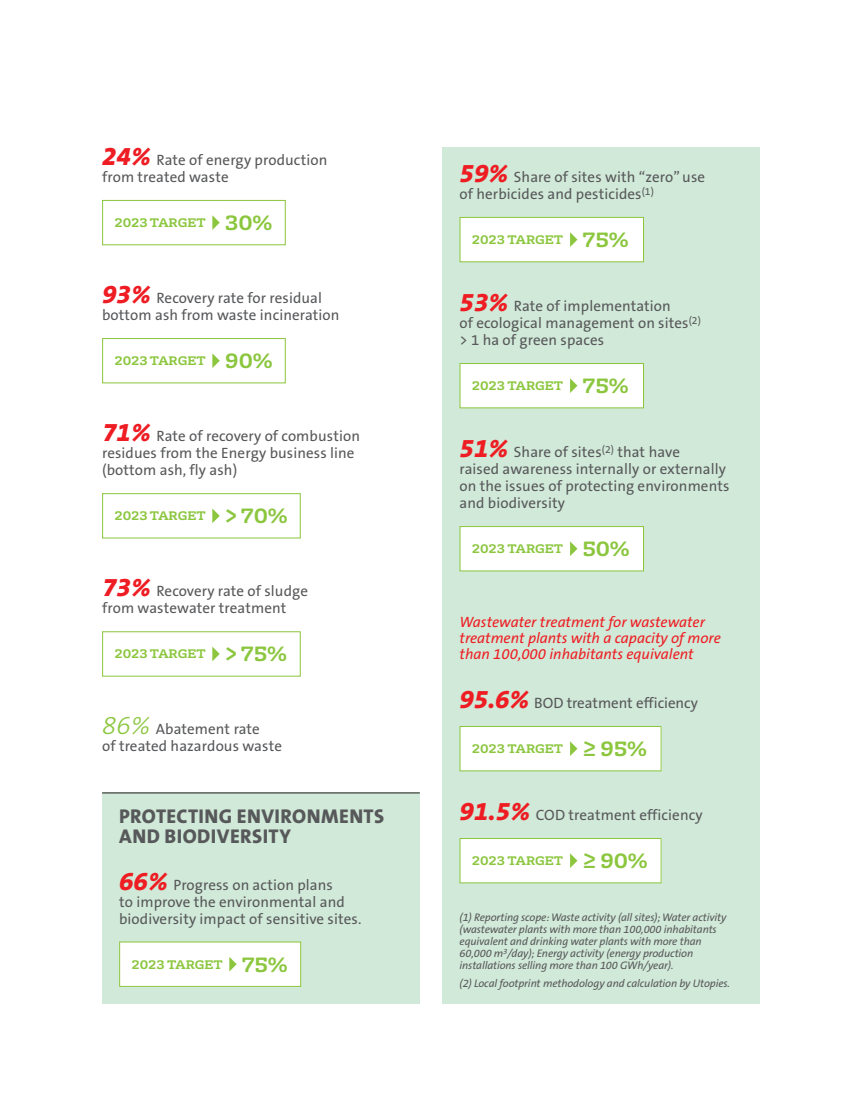
<style>
.page{position:relative;width:851px;height:1106px;background:#fff}
.page>*{position:absolute;margin:0;border:0;box-sizing:border-box;transform-origin:0 0}
.TITRE_Gris_XBold_c10{font:800 20px/20px "The Sans OT8";letter-spacing:.02em;color:#57585a}
.OBJECTIF__Orange_c6{font:700 20px "FS Rufus";letter-spacing:-.015em;color:#8bc63e}
.Chiffres_A_Txt_c7_5{font:15px/17px "The Sans OT5 Plain";letter-spacing:.01em;color:#57585a}
.SS_TITRE_Ital_Rouge{font:italic 15px/16px "The Sans OT5 Plain";color:#ee1d23}
.OBJECTIF__Orange_c6-2{font:700 12px "FS Rufus";letter-spacing:-.01em;color:#8bc63e}
.Note_c5_5_6{font:italic 11px/12px "The Sans OT5 Plain";letter-spacing:-.01em;color:#57585a}
.s1{font-family:"The Sans OT8";font-weight:800;font-style:italic;font-size:26px;color:#ee1d23}
.s2{font-family:"The Sans OT3";font-weight:300;font-style:italic;font-size:26px;color:#8bc63e}
</style>
<div class="page">
<div style="left:442px;top:147px;width:318px;height:856px;background:#d1e9d8"></div>
<svg style="left:212px;top:215px;width:8px;height:15px"></svg>
<div style="left:102px;top:200px;width:184px;height:45px;border:1px solid #8bc63e"></div>
<svg style="left:212px;top:353px;width:8px;height:15px"></svg>
<div style="left:102px;top:338px;width:184px;height:45px;border:1px solid #8bc63e"></div>
<svg style="left:212px;top:508px;width:8px;height:15px"></svg>
<div style="left:102px;top:493px;width:199px;height:45px;border:1px solid #8bc63e"></div>
<svg style="left:212px;top:646px;width:8px;height:15px"></svg>
<div style="left:102px;top:631px;width:199px;height:45px;border:1px solid #8bc63e"></div>
<div style="left:102px;top:792px;width:318px;height:211px;background:#d1e9d8"></div>
<hr style="left:102px;top:792px;width:318px;height:1px;background:#231f20">
<div style="left:120px;top:942px;width:180px;height:44px;background:#fff"></div>
<svg style="left:229px;top:957px;width:8px;height:14px"></svg>
<div style="left:460px;top:217px;width:183px;height:45px;background:#fff"></div>
<svg style="left:570px;top:232px;width:7px;height:15px"></svg>
<div style="left:459px;top:217px;width:185px;height:45px;border:1px solid #8bc63e"></div>
<div style="left:460px;top:363px;width:183px;height:45px;background:#fff"></div>
<svg style="left:570px;top:378px;width:7px;height:15px"></svg>
<div style="left:459px;top:363px;width:185px;height:45px;border:1px solid #8bc63e"></div>
<div style="left:460px;top:526px;width:183px;height:45px;background:#fff"></div>
<svg style="left:570px;top:541px;width:7px;height:15px"></svg>
<div style="left:459px;top:526px;width:185px;height:45px;border:1px solid #8bc63e"></div>
<div style="left:460px;top:726px;width:201px;height:45px;background:#fff"></div>
<svg style="left:570px;top:741px;width:7px;height:15px"></svg>
<div style="left:459px;top:726px;width:202px;height:45px;border:1px solid #8bc63e"></div>
<div style="left:460px;top:838px;width:201px;height:44px;background:#fff"></div>
<svg style="left:570px;top:853px;width:7px;height:15px"></svg>
<div style="left:459px;top:838px;width:202px;height:45px;border:1px solid #8bc63e"></div>
<p class="Chiffres_A_Txt_c7_5" style="left:102px;top:152px;width:227px"><span class="s1">24%</span> Rate of energy production from treated waste</p>
<p class="OBJECTIF__Orange_c6-2" style="left:114px;top:212px;width:93px">2023 TARGET</p>
<p class="OBJECTIF__Orange_c6" style="left:225px;top:205px;width:49px">30%</p>
<p class="Chiffres_A_Txt_c7_5" style="left:102px;top:290px;width:239px"><span class="s1">93%</span> Recovery rate for residual bottom ash from waste incineration</p>
<p class="OBJECTIF__Orange_c6-2" style="left:114px;top:350px;width:93px">2023 TARGET</p>
<p class="OBJECTIF__Orange_c6" style="left:225px;top:343px;width:49px">90%</p>
<p class="Chiffres_A_Txt_c7_5" style="left:102px;top:428px;width:259px"><span class="s1">71%</span> Rate of recovery of combustion residues from the Energy business line (bottom ash, fly ash)</p>
<p class="OBJECTIF__Orange_c6-2" style="left:114px;top:505px;width:93px">2023 TARGET</p>
<p class="OBJECTIF__Orange_c6" style="left:225px;top:498px;width:64px">&gt; 70%</p>
<p class="Chiffres_A_Txt_c7_5" style="left:102px;top:583px;width:207px"><span class="s1">73%</span> Recovery rate of sludge from wastewater treatment</p>
<p class="OBJECTIF__Orange_c6-2" style="left:114px;top:643px;width:93px">2023 TARGET</p>
<p class="OBJECTIF__Orange_c6" style="left:225px;top:636px;width:64px">&gt; 75%</p>
<p class="Chiffres_A_Txt_c7_5" style="left:102px;top:721px;width:181px"><span class="s2">86%</span> Abatement rate<br>of treated hazardous waste</p>
<p class="TITRE_Gris_XBold_c10" style="left:119px;top:806px;width:266px">PROTECTING ENVIRONMENTS<br>AND BIODIVERSITY</p>
<p class="Chiffres_A_Txt_c7_5" style="left:119px;top:876px;width:244px"><span class="s1">66%</span> Progress on action plans<br>to improve the environmental and biodiversity impact of sensitive sites.</p>
<p class="OBJECTIF__Orange_c6-2" style="left:131px;top:953px;width:93px">2023 TARGET</p>
<p class="OBJECTIF__Orange_c6" style="left:242px;top:947px;width:47px">75%</p>
<p class="Chiffres_A_Txt_c7_5" style="left:459px;top:169px;width:247px"><span class="s1">59%</span> Share of sites with “zero” use of herbicides and pesticides<sup>(1)</sup></p>
<p class="OBJECTIF__Orange_c6-2" style="left:472px;top:229px;width:93px">2023 TARGET</p>
<p class="OBJECTIF__Orange_c6" style="left:582px;top:222px;width:47px">75%</p>
<p class="Chiffres_A_Txt_c7_5" style="left:459px;top:297px;width:243px"><span class="s1">53%</span> Rate of implementation<br>of ecological management on sites<sup>(2) </sup>&gt; 1 ha of green spaces</p>
<p class="OBJECTIF__Orange_c6-2" style="left:472px;top:375px;width:93px">2023 TARGET</p>
<p class="OBJECTIF__Orange_c6" style="left:582px;top:368px;width:47px">75%</p>
<p class="Chiffres_A_Txt_c7_5" style="left:459px;top:443px;width:271px"><span class="s1">51%</span> Share of sites<sup>(2)</sup> that have<br>raised awareness internally or externally on the issues of protecting environments and biodiversity</p>
<p class="OBJECTIF__Orange_c6-2" style="left:472px;top:538px;width:93px">2023 TARGET</p>
<p class="OBJECTIF__Orange_c6" style="left:582px;top:531px;width:49px">50%</p>
<p class="SS_TITRE_Ital_Rouge" style="left:459px;top:614px;width:263px">Wastewater treatment for wastewater treatment plants with a capacity of more than 100,000 inhabitants equivalent</p>
<p class="Chiffres_A_Txt_c7_5" style="left:459px;top:694px;width:240px"><span class="s1">95.6%</span> BOD treatment efficiency</p>
<p class="OBJECTIF__Orange_c6-2" style="left:472px;top:738px;width:93px">2023 TARGET</p>
<p class="OBJECTIF__Orange_c6" style="left:582px;top:731px;width:66px">≥ 95%</p>
<p class="Chiffres_A_Txt_c7_5" style="left:459px;top:806px;width:244px"><span class="s1">91.5%</span> COD treatment efficiency</p>
<p class="OBJECTIF__Orange_c6-2" style="left:472px;top:850px;width:93px">2023 TARGET</p>
<p class="OBJECTIF__Orange_c6" style="left:582px;top:843px;width:67px">≥ 90%</p>
<p class="Note_c5_5_6" style="left:459px;top:911px;width:268px">(1) Reporting scope: Waste activity (all sites); Water activity (wastewater plants with more than 100,000 inhabitants equivalent and drinking water plants with more than 60,000 m<sup>3</sup>/day); Energy activity (energy production installations selling more than 100 GWh/year).</p>
<p class="Note_c5_5_6" style="left:459px;top:977px;width:272px">(2) Local footprint methodology and calculation by Utopies.</p>
</div>
